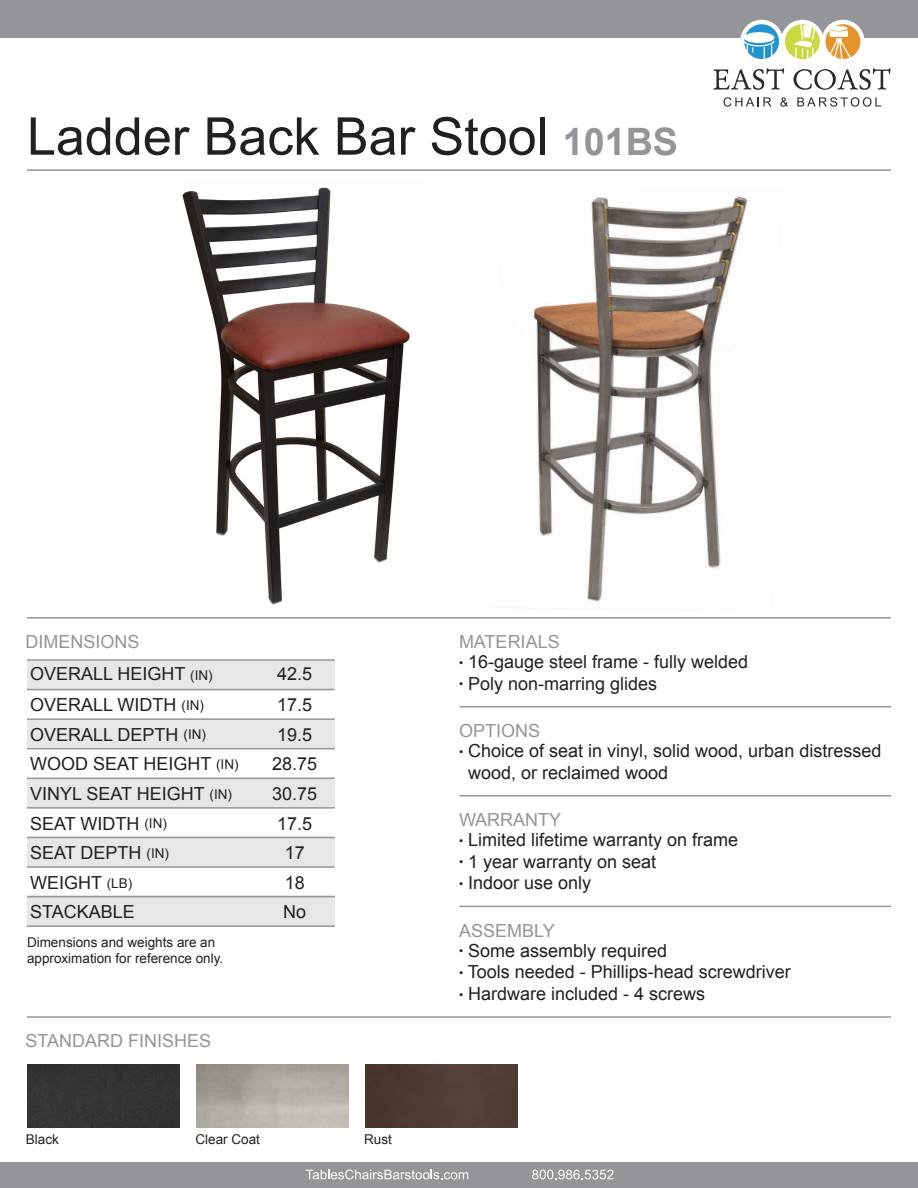
<style>
.page{position:relative;width:918px;height:1188px;background:#fff}
.page>*{position:absolute;margin:0;border:0;box-sizing:border-box;transform-origin:0 0}
.t1{font:52.05px "Arial";color:#231f20}
.t2{font:18px/21.6px "Arial";color:#231f20}
.t3{font:18px "Arial";color:#939598}
.t4{font:13.5px/16.2px "Arial";color:#231f20}
.s1{font-weight:700;font-size:37.8px;color:#939598}
.s2{font-size:13.5px}
.s3{font-size:12px}
</style>
<div class="page">
<div style="left:0;top:0;width:918px;height:38px;background:#939598"></div>
<div style="left:740px;top:20px;width:43px;height:43px;background:#fff;border-radius:50%"></div>
<div style="left:781px;top:20px;width:43px;height:43px;background:#fff;border-radius:50%"></div>
<div style="left:821px;top:20px;width:43px;height:43px;background:#fff;border-radius:50%"></div>
<svg style="left:724px;top:97px;width:47px;height:10px"></svg>
<svg style="left:780px;top:97px;width:8px;height:10px"></svg>
<svg style="left:797px;top:97px;width:84px;height:10px"></svg>
<svg style="left:744px;top:24px;width:35px;height:35px"></svg>
<svg style="left:785px;top:24px;width:35px;height:35px"></svg>
<svg style="left:826px;top:24px;width:34px;height:35px"></svg>
<svg style="left:713px;top:68px;width:71px;height:22px"></svg>
<svg style="left:793px;top:68px;width:98px;height:22px"></svg>
<div style="left:0;top:1162px;width:918px;height:26px;background:#939598"></div>
<svg style="left:532px;top:1170px;width:81px;height:9px"></svg>
<svg style="left:306px;top:1169px;width:162px;height:10px"></svg>
<hr style="left:27px;top:169px;width:864px;height:2px;background:#939598">
<hr style="left:27px;top:1016px;width:864px;height:2px;background:#939598">
<img style="left:182px;top:187px;width:228px;height:418px">
<img style="left:533px;top:196px;width:215px;height:406px">
<div style="left:27px;top:1064px;width:153px;height:63px;background:#343434"></div>
<div style="left:365px;top:1064px;width:153px;height:63px;background:#4e3c34"></div>
<hr style="left:27px;top:617px;width:864px;height:2px;background:#939598">
<hr style="left:459px;top:706px;width:432px;height:1px;background:#939598">
<hr style="left:459px;top:795px;width:432px;height:1px;background:#939598">
<hr style="left:459px;top:906px;width:432px;height:1px;background:#939598">
<div style="left:27px;top:660px;width:308px;height:29px;background:#e6e7e9"></div>
<div style="left:27px;top:719px;width:308px;height:29px;background:#e6e7e9"></div>
<div style="left:27px;top:779px;width:308px;height:29px;background:#e6e7e9"></div>
<div style="left:27px;top:838px;width:308px;height:29px;background:#e6e7e9"></div>
<hr style="left:27px;top:689px;width:308px;height:1px;background:#939598">
<hr style="left:27px;top:659px;width:308px;height:2px;background:#939598">
<hr style="left:27px;top:718px;width:308px;height:2px;background:#939598">
<hr style="left:27px;top:748px;width:308px;height:1px;background:#939598">
<hr style="left:27px;top:778px;width:308px;height:1px;background:#939598">
<hr style="left:27px;top:807px;width:308px;height:2px;background:#939598">
<hr style="left:27px;top:837px;width:308px;height:1px;background:#939598">
<hr style="left:27px;top:866px;width:308px;height:2px;background:#939598">
<div style="left:27px;top:897px;width:308px;height:29px;background:#e6e7e9"></div>
<hr style="left:27px;top:925px;width:308px;height:2px;background:#939598">
<hr style="left:27px;top:896px;width:308px;height:1px;background:#939598">
<hr style="left:27px;top:955px;width:308px;height:1px;background:#939598">
<hr style="left:27px;top:985px;width:308px;height:1px;background:#939598">
<hr style="left:27px;top:1014px;width:308px;height:1px;background:#939598">
<hr style="left:27px;top:1044px;width:308px;height:1px;background:#939598">
<hr style="left:27px;top:1073px;width:308px;height:1px;background:#939598">
<hr style="left:27px;top:1103px;width:308px;height:1px;background:#939598">
<hr style="left:27px;top:1133px;width:308px;height:1px;background:#939598">
<p class="t1" style="left:27px;top:102px;width:653px">Ladder Back Bar Stool <span class="s1">101BS</span></p>
<p class="t3" style="left:26px;top:630px;width:116px">DIMENSIONS</p>
<p class="t2" style="left:30px;top:663px;width:184px">OVERALL HEIGHT <span class="s2">(IN)</span></p>
<p class="t2" style="left:30px;top:694px;width:175px">OVERALL WIDTH <span class="s2">(IN)</span></p>
<p class="t2" style="left:30px;top:724px;width:177px">OVERALL DEPTH <span class="s2">(IN)</span></p>
<p class="t2" style="left:30px;top:754px;width:210px">WOOD SEAT HEIGHT <span class="s2">(IN)</span></p>
<p class="t2" style="left:30px;top:783px;width:203px">VINYL SEAT HEIGHT <span class="s2">(IN)</span></p>
<p class="t2" style="left:30px;top:813px;width:138px">SEAT WIDTH <span class="s2">(IN)</span></p>
<p class="t2" style="left:30px;top:842px;width:140px">SEAT DEPTH <span class="s2">(IN)</span></p>
<p class="t2" style="left:30px;top:872px;width:104px">WEIGHT <span class="s2">(LB)</span></p>
<p class="t2" style="left:30px;top:901px;width:106px">STACKABLE</p>
<p class="t4" style="left:27px;top:934px;width:198px">Dimensions and weights are an approximation for reference only.</p>
<p class="t3" style="left:26px;top:1029px;width:187px">STANDARD FINISHES</p>
<p class="t2" style="left:277px;top:663px;width:37px">42.5</p>
<p class="t2" style="left:277px;top:694px;width:37px">17.5</p>
<p class="t2" style="left:277px;top:724px;width:37px">19.5</p>
<p class="t2" style="left:272px;top:754px;width:47px">28.75</p>
<p class="t2" style="left:272px;top:783px;width:47px">30.75</p>
<p class="t2" style="left:277px;top:813px;width:37px">17.5</p>
<p class="t2" style="left:285px;top:842px;width:22px">17</p>
<p class="t2" style="left:285px;top:872px;width:22px">18</p>
<p class="t2" style="left:283px;top:901px;width:25px">No</p>
<p class="t4" style="left:26px;top:1132px;width:35px">Black</p>
<p class="t4" style="left:196px;top:1132px;width:66px">Clear Coat</p>
<p class="t4" style="left:364px;top:1132px;width:29px">Rust</p>
<p class="t3" style="left:459px;top:630px;width:102px">MATERIALS</p>
<p class="t2" style="left:459px;top:651px;width:291px"><span class="s3">•</span> 16-gauge steel frame - fully welded</p>
<p class="t2" style="left:459px;top:673px;width:200px"><span class="s3">•</span> Poly non-marring glides</p>
<p class="t3" style="left:459px;top:719px;width:83px">OPTIONS</p>
<p class="t2" style="left:468px;top:740px;width:415px;text-indent:-9px"><span class="s3">•</span> Choice of seat in vinyl, solid wood, urban distressed wood, or reclaimed wood</p>
<p class="t3" style="left:459px;top:808px;width:104px">WARRANTY</p>
<p class="t2" style="left:459px;top:829px;width:281px"><span class="s3">•</span> Limited lifetime warranty on frame</p>
<p class="t2" style="left:459px;top:851px;width:199px"><span class="s3">•</span> 1 year warranty on seat</p>
<p class="t2" style="left:459px;top:873px;width:134px"><span class="s3">•</span> Indoor use only</p>
<p class="t3" style="left:459px;top:919px;width:97px">ASSEMBLY</p>
<p class="t2" style="left:459px;top:940px;width:210px"><span class="s3">•</span> Some assembly required</p>
<p class="t2" style="left:459px;top:962px;width:333px"><span class="s3">•</span> Tools needed - Phillips-head screwdriver</p>
<p class="t2" style="left:459px;top:983px;width:248px"><span class="s3">•</span> Hardware included - 4 screws</p>
</div>
